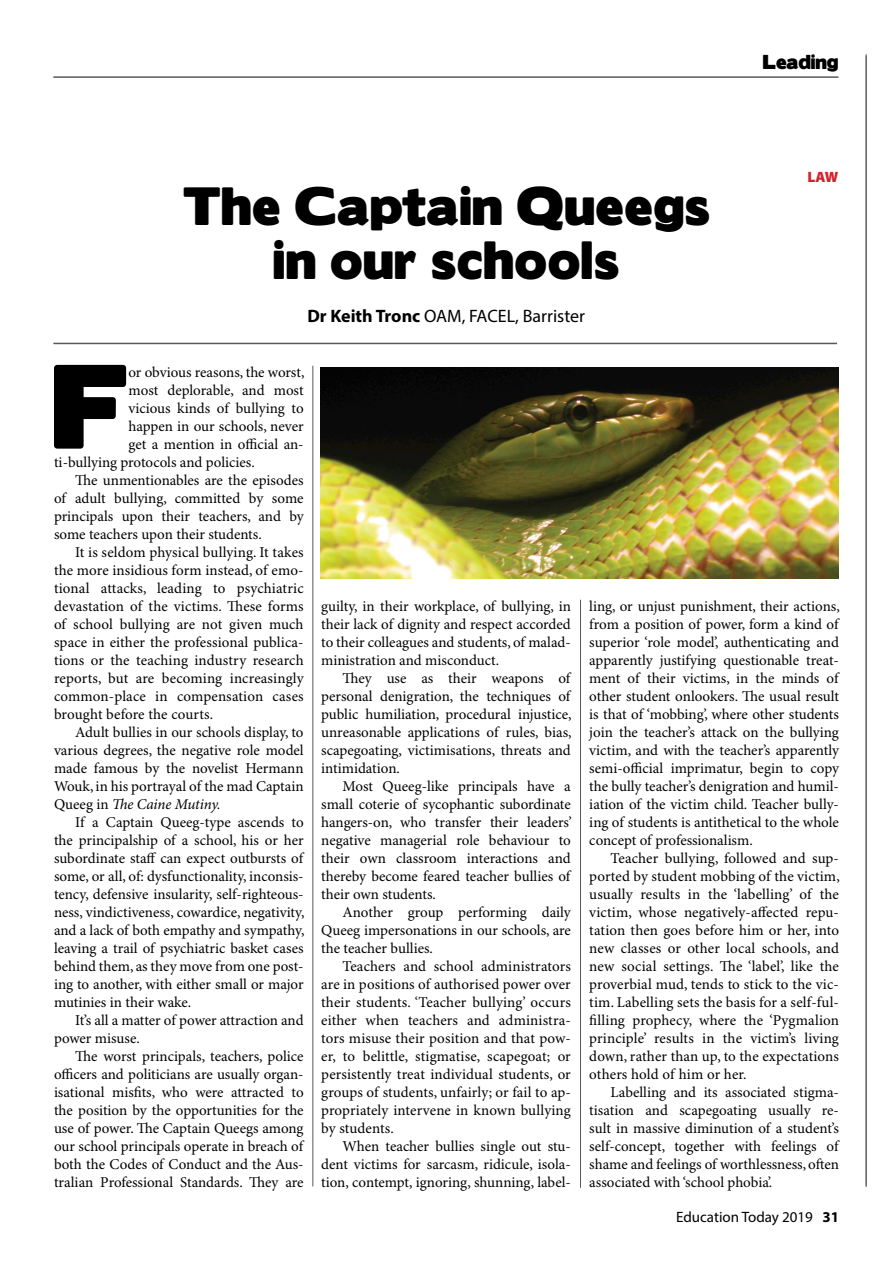
<style>
.page{position:relative;width:893px;height:1263px;background:#fff}
.page>*{position:absolute;margin:0;border:0;box-sizing:border-box;transform-origin:0 0}
.text{font:106.8px "Boris Black Bloxx";color:#000}
.headline{font:48px/54px "Boris Black Bloxx";letter-spacing:.01em;color:#000;text-align:center}
.author{font:18px "Myriad Pro";color:#000}
.t1{font:18px "Boris Black Bloxx";color:#000}
.text-2{font:15px/18px "Minion Pro";color:#000;text-align:justify}
.t2{font:15px "Myriad Pro";color:#000}
.t3{font:900 15px "Myriad Pro";color:#d2232a}
.s1{font-weight:700}
.s2{font-style:italic}
</style>
<div class="page">
<hr style="left:53px;top:77px;width:785px;height:1px;background:#58585a">
<hr style="left:53px;top:343px;width:784px;height:1px;background:#58585a">
<img style="left:320px;top:367px;width:519px;height:212px">
<hr style="left:313px;top:366px;width:1px;height:820px;background:#58585a">
<hr style="left:580px;top:600px;width:1px;height:588px;background:#58585a">
<hr style="left:866px;top:56px;width:1px;height:1131px;background:#58585a">
<hr style="left:866px;top:54px;width:1px;height:1131px;background:#58585a">
<p class="t1" style="left:763px;top:48px;width:77px">Leading</p>
<p class="headline" style="left:182px;top:181px;width:529px">The Captain Queegs in our schools</p>
<p class="author" style="left:307px;top:305px;width:279px"><span class="s1">Dr Keith Tronc</span> OAM, FACEL, Barrister</p>
<p class="t3" style="left:807px;top:169px;width:32px">LAW</p>
<p class="text" style="left:52px;top:326px;width:78px">F</p>
<p class="text-2" style="left:128px;top:363px;width:177px">or obvious reasons, the worst,</p>
<p class="text-2" style="left:128px;top:381px;width:177px">most deplorable, and most</p>
<p class="text-2" style="left:128px;top:399px;width:177px">vicious kinds of bullying to</p>
<p class="text-2" style="left:128px;top:417px;width:177px">happen in our schools, never</p>
<p class="text-2" style="left:128px;top:435px;width:177px">get a mention in official an-</p>
<p class="text-2" style="left:54px;top:453px;width:202px">ti-bullying protocols and policies.</p>
<p class="text-2" style="left:54px;top:471px;width:251px;text-indent:21px">The unmentionables are the episodes of adult bullying, committed by some principals upon their teachers, and by some teachers upon their students.</p>
<p class="text-2" style="left:54px;top:543px;width:251px;text-indent:21px">It is seldom physical bullying. It takes the more insidious form instead, of emo&shy;tional attacks, leading to psychiatric devastation of the victims. These forms of school bullying are not given much space in either the professional publica&shy;tions or the teaching industry research reports, but are becoming increasingly common-place in compensation cases brought before the courts.</p>
<p class="text-2" style="left:54px;top:723px;width:251px;text-indent:21px">Adult bullies in our schools display, to various degrees, the negative role model made famous by the novelist Hermann Wouk, in his portrayal of the mad Captain Queeg in <span class="s2">The Caine Mutiny.</span></p>
<p class="text-2" style="left:54px;top:813px;width:252px;text-indent:21px">If a Captain Queeg-type ascends to the principalship of a school, his or her subordinate staff can expect outbursts of some, or all, of: dysfunctionality, inconsis&shy;tency, defensive insularity, self-righteous&shy;ness, vindictiveness, cowardice, negativity, and a lack of both empathy and sympathy, leaving a trail of psychiatric basket cases behind them, as they move from one post&shy;ing to another, with either small or major mutinies in their wake.</p>
<p class="text-2" style="left:54px;top:1011px;width:251px;text-indent:21px">It’s all a matter of power attraction and power misuse.</p>
<p class="text-2" style="left:54px;top:1047px;width:251px;text-indent:21px">The worst principals, teachers, police officers and politicians are usually organ&shy;isational misfits, who were attracted to the position by the opportunities for the use of power. The Captain Queegs among our school principals operate in breach of both the Codes of Conduct and the Aus&shy;tralian Professional Standards. They are</p>
<p class="text-2" style="left:321px;top:597px;width:251px">guilty, in their workplace, of bullying, in their lack of dignity and respect accorded to their colleagues and students, of malad&shy;ministration and misconduct.</p>
<p class="text-2" style="left:321px;top:669px;width:252px;text-indent:21px">They use as their weapons of personal denigration, the techniques of public humiliation, procedural injustice, unreasonable applications of rules, bias, scapegoating, victimisations, threats and intimidation.</p>
<p class="text-2" style="left:321px;top:777px;width:252px;text-indent:21px">Most Queeg-like principals have a small coterie of sycophantic subordinate hangers-on, who transfer their leaders’ negative managerial role behaviour to their own classroom interactions and thereby become feared teacher bullies of their own students.</p>
<p class="text-2" style="left:321px;top:903px;width:251px;text-indent:21px">Another group performing daily Queeg impersonations in our schools, are the teacher bullies.</p>
<p class="text-2" style="left:321px;top:957px;width:251px;text-indent:21px">Teachers and school administrators are in positions of authorised power over their students. ‘Teacher bullying’ occurs either when teachers and administra&shy;tors misuse their position and that pow&shy;er, to belittle, stigmatise, scapegoat; or persistently treat individual students, or groups of students, unfairly; or fail to ap&shy;propriately intervene in known bullying by students.</p>
<p class="text-2" style="left:321px;top:1137px;width:251px;text-indent:21px">When teacher bullies single out stu&shy;dent victims for sarcasm, ridicule, isola&shy;tion, contempt, ignoring, shunning, label-</p>
<p class="text-2" style="left:589px;top:597px;width:252px">ling, or unjust punishment, their actions, from a position of power, form a kind of superior ‘role model’, authenticating and apparently justifying questionable treat&shy;ment of their victims, in the minds of other student onlookers. The usual result is that of ‘mobbing’, where other students join the teacher’s attack on the bullying victim, and with the teacher’s apparently semi-official imprimatur, begin to copy the bully teacher’s denigration and humil&shy;iation of the victim child. Teacher bully&shy;ing of students is antithetical to the whole concept of professionalism.</p>
<p class="text-2" style="left:589px;top:849px;width:252px;text-indent:21px">Teacher bullying, followed and sup&shy;ported by student mobbing of the victim, usually results in the ‘labelling’ of the victim, whose negatively-affected repu&shy;tation then goes before him or her, into new classes or other local schools, and new social settings. The ‘label’, like the proverbial mud, tends to stick to the vic&shy;tim. Labelling sets the basis for a self-ful&shy;filling prophecy, where the ‘Pygmalion principle’ results in the victim’s living down, rather than up, to the expectations others hold of him or her.</p>
<p class="text-2" style="left:589px;top:1083px;width:251px;text-indent:21px">Labelling and its associated stigma&shy;tisation and scapegoating usually re&shy;sult in massive diminution of a student’s self-concept, together with feelings of shame and feelings of worthlessness, often associated with ‘school phobia’.</p>
<p class="t2" style="left:676px;top:1208px;width:164px">Education Today 2019 <span class="s1">31</span></p>
</div>
